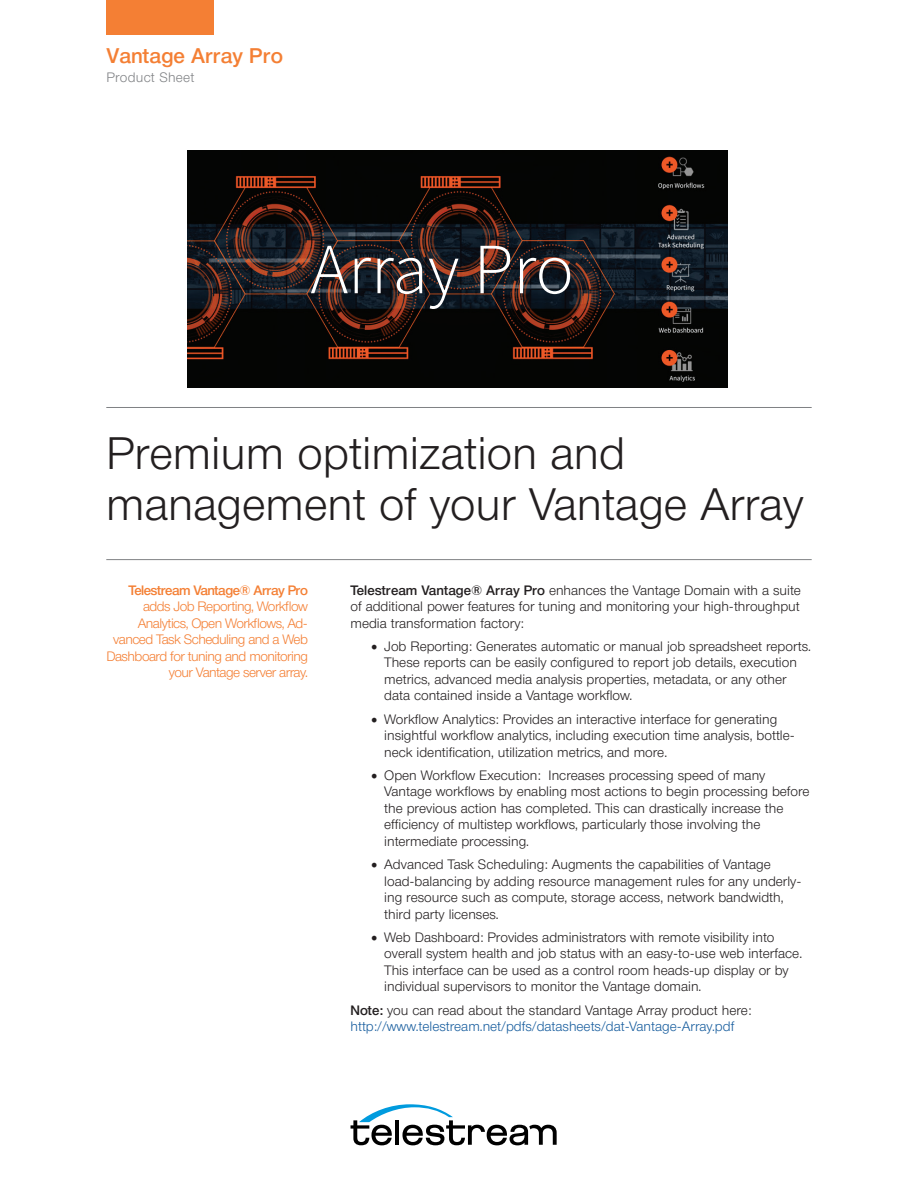
<style>
.page{position:relative;width:918px;height:1188px;background:#fff}
.page>*{position:absolute;margin:0;border:0;box-sizing:border-box;transform-origin:0 0}
.t1{font:300 72px "Source Sans Pro";color:#fff}
.t2{font:300 45px/51px "Neue Helvetica BQ";color:#231f20}
.t3{font:500 21px "Neue Helvetica BQ";color:#f47f34}
.t4{font:300 13.5px/16.5px "Neue Helvetica BQ";color:#231f20}
.t5{font:300 13.5px/16.5px "Neue Helvetica BQ";letter-spacing:-.04em;color:#f47f34;text-align:right}
.t6{font:300 13.5px/16.5px "Neue Helvetica BQ";color:#175d9e}
.t7{font:500 13.5px "Neue Helvetica BQ";letter-spacing:-.04em;color:#f47f34}
.t8{font:300 13.5px "Neue Helvetica BQ";letter-spacing:.02em;color:#808285}
.s1{font-weight:500}
.s2{font-family:"Minion Pro";font-weight:400;font-size:18px}
.s3{font-weight:500;color:#231f20}
.s4{color:#231f20}
</style>
<div class="page">
<svg style="left:351px;top:1104px;width:206px;height:41px"></svg>
<hr style="left:106px;top:407px;width:706px;height:1px;background:#808285">
<hr style="left:106px;top:559px;width:706px;height:1px;background:#808285">
<img style="left:188px;top:150px;width:540px;height:237px">
<div style="left:106px;top:0;width:108px;height:34px;background:#f47f34"></div>
<h3 class="t3" style="left:106px;top:43px;width:178px">Vantage Array Pro</h3>
<p class="t8" style="left:106px;top:69px;width:90px">Product Sheet</p>
<h1 class="t1" style="left:311px;top:226px;width:265px">Array Pro</h1>
<h2 class="t2" style="left:106px;top:428px;width:699px">Premium optimization and management of your Vantage Array</h2>
<p class="t7" style="left:129px;top:581px;width:181px">Telestream Vantage® Array Pro</p>
<p class="t5" style="left:106px;top:598px;width:203px">adds Job Reporting, Workflow<br>Analytics, Open Workflows, Ad&shy;vanced Task Scheduling and a Web<br>Dashboard for tuning and monitoring your Vantage server array.</p>
<p class="t4" style="left:351px;top:582px;width:452px;text-align:justify"><span class="s1">Telestream Vantage® Array Pro</span> enhances the Vantage Domain with a suite of additional power features for tuning and monitoring your high-throughput media transformation factory:</p>
<p class="t4" style="left:384px;top:638px;width:428px;text-indent:-13px"><span class="s2">•</span> Job Reporting: Generates automatic or manual job spreadsheet reports.<br>These reports can be easily configured to report job details, execution metrics, advanced media analysis properties, metadata, or any other data contained inside a Vantage workflow.</p>
<p class="t4" style="left:384px;top:711px;width:412px;text-indent:-13px"><span class="s2">•</span> Workflow Analytics: Provides an interactive interface for generating insightful workflow analytics, including execution time analysis, bottle&shy;neck identification, utilization metrics, and more.</p>
<p class="t4" style="left:384px;top:767px;width:427px;text-indent:-13px"><span class="s2">•</span> Open Workflow Execution: Increases processing speed of many Vantage workflows by enabling most actions to begin processing before the previous action has completed. This can drastically increase the efficiency of multistep workflows, particularly those involving the intermediate processing.</p>
<p class="t4" style="left:384px;top:856px;width:419px;text-indent:-13px"><span class="s2">•</span> Advanced Task Scheduling: Augments the capabilities of Vantage load-balancing by adding resource management rules for any underly&shy;ing resource such as compute, storage access, network bandwidth, third party licenses.</p>
<p class="t4" style="left:384px;top:929px;width:419px;text-indent:-13px"><span class="s2">•</span> Web Dashboard: Provides administrators with remote visibility into overall system health and job status with an easy-to-use web interface.<br>This interface can be used as a control room heads-up display or by individual supervisors to monitor the Vantage domain.</p>
<p class="t6" style="left:351px;top:1002px;width:402px"><span class="s3">Note:</span> <span class="s4">you can read about the standard Vantage Array product here: </span>http://www.telestream.net/pdfs/datasheets/dat-Vantage-Array.pdf</p>
</div>
